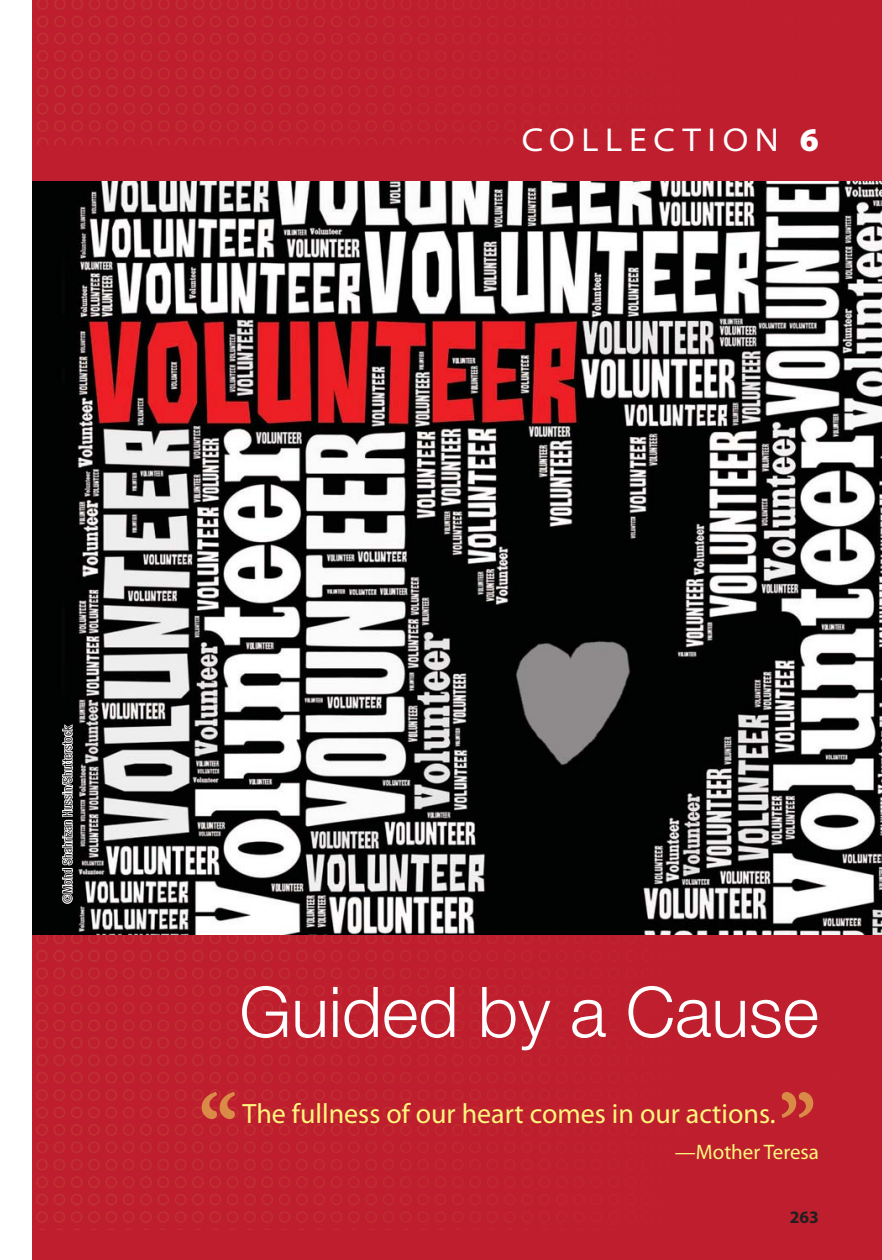
<style>
.page{position:relative;width:882px;height:1260px;background:#fff}
.page>*{position:absolute;margin:0;border:0;box-sizing:border-box;transform-origin:0 0}
.t1{font:300 70px "Helvetica Neue LT Std";color:#fff}
.t2{font:semi-expanded 33.25px "Myriad Pro";letter-spacing:.2em;color:#fff}
.t3{font:28px "Myriad Pro";color:#fff67e}
.t4{font:21px "Myriad Pro";color:#fff67e}
.t5{font:700 17.5px "Myriad Pro";color:#231f20}
.t6{font:condensed 12.25px "Helvetica Neue LT Std";color:#231f20}
.s1{font-weight:900;font-stretch:normal}
</style>
<div class="page">
<div style="left:32px;top:0;width:850px;height:182px;background:#be1e2d"></div>
<img style="left:37px;top:0;width:511px;height:144px">
<div style="left:31px;top:935px;width:851px;height:325px;background:#be1e2d"></div>
<img style="left:32px;top:182px;width:850px;height:1048px">
<div style="left:62px;top:893px;width:11px;height:11px;border:2px solid #fff;border-radius:50%"></div>
<svg style="left:61px;top:722px;width:13px;height:181px"></svg>
<img style="left:782px;top:1092px;width:31px;height:26px">
<img style="left:202px;top:1092px;width:33px;height:27px">
<p class="t2" style="left:522px;top:127px;width:299px">COLLECTION <span class="s1">6</span></p>
<p class="t6" style="left:63px;top:903px;width:179px;rotate:-90deg">©Mohd Shahrizan Hussin/Shutterstock</p>
<h1 class="t1" style="left:239px;top:972px;width:581px">Guided by a Cause</h1>
<p class="t3" style="left:243px;top:1103px;width:534px">The fullness of our heart comes in our actions.</p>
<p class="t4" style="left:675px;top:1145px;width:146px">—Mother Teresa</p>
<p class="t5" style="left:790px;top:1211px;width:31px">263</p>
</div>
